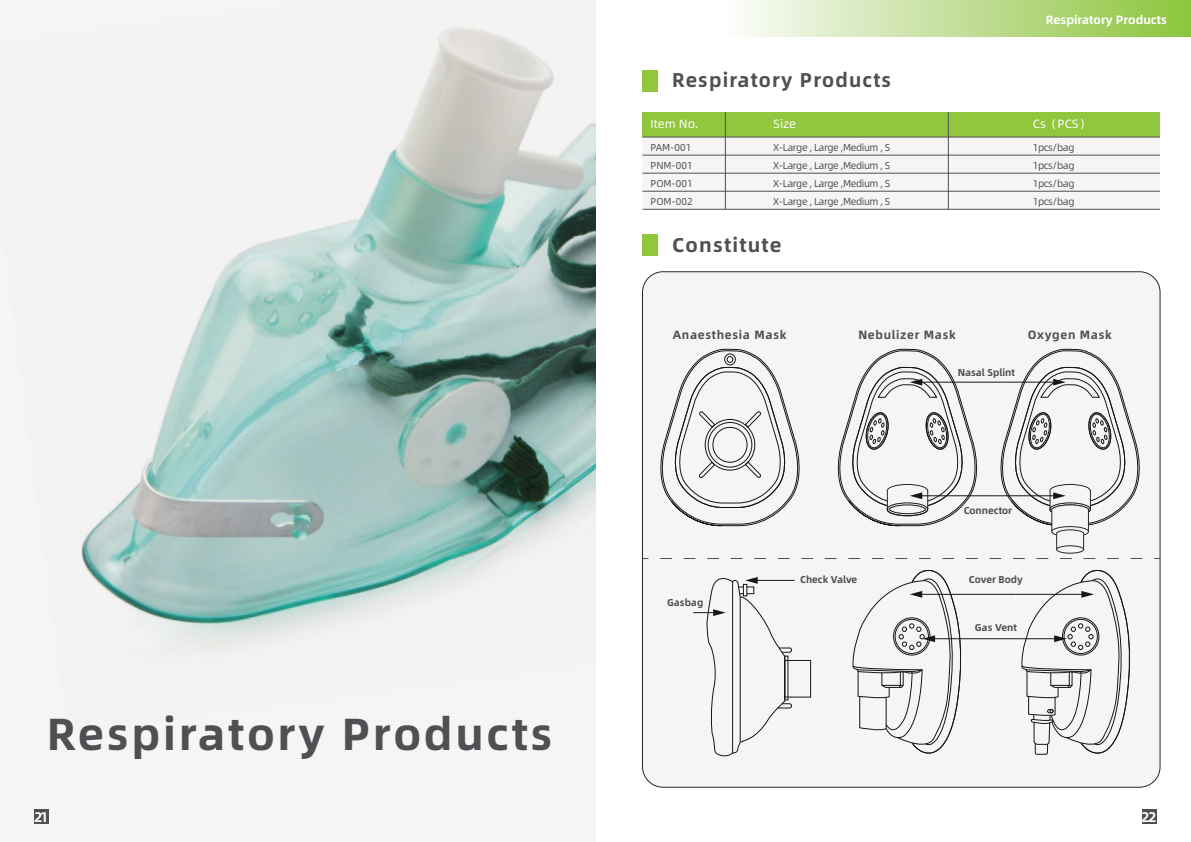
<style>
.page{position:relative;width:1191px;height:842px;background:#fff}
.page>*{position:absolute;margin:0;border:0;box-sizing:border-box;transform-origin:0 0}
.t1{font:45px "Alibaba Pu Hui Ti B";letter-spacing:.06em;color:#4e5053}
.t2{font:20px "Alibaba Pu Hui Ti B";letter-spacing:.06em;color:#4e5053}
.t3{font:14px "Alibaba Pu Hui Ti B";color:#fff}
.t4{font:12px "Alibaba Pu Hui Ti B";letter-spacing:.06em;color:#4e5053}
.t5{font:12px "Alibaba Pu Hui Ti B";color:#fff}
.t6{font:12px "Alibaba Pu Hui Ti R";color:#fff}
.t7{font:10px/18.2px "Alibaba Pu Hui Ti R";letter-spacing:-.04em;color:#4e5053;text-align:justify}
.t8{font:10px "Alibaba Pu Hui Ti B";color:#4e5053}
</style>
<div class="page">
<div style="left:642px;top:70px;width:16px;height:22px;background:#90c73d"></div>
<div style="left:642px;top:234px;width:16px;height:22px;background:#90c73d"></div>
<div style="left:642px;top:112px;width:518px;height:97px;background:#f6f5f5"></div>
<div style="left:642px;top:112px;width:518px;height:25px;background:#90c73d"></div>
<hr style="left:642px;top:155px;width:518px;height:1px;background:#4e5053">
<hr style="left:642px;top:173px;width:518px;height:1px;background:#4e5053">
<hr style="left:642px;top:191px;width:518px;height:1px;background:#4e5053">
<hr style="left:642px;top:209px;width:518px;height:1px;background:#4e5053">
<hr style="left:642px;top:137px;width:518px;height:1px;background:#4e5053">
<div style="left:0;top:0;width:595px;height:842px;background:#f6f5f5"></div>
<img style="left:81px;top:27px;width:514px;height:623px">
<div style="left:1142px;top:809px;width:14px;height:14px;background:#4e5053"></div>
<div style="left:34px;top:809px;width:14px;height:14px;background:#4e5053"></div>
<div style="left:725px;top:0;width:466px;height:37px;background:linear-gradient(to right,#fcfbfa,#8cc43c)"></div>
<div style="left:642px;top:272px;width:518px;height:515px;background:#f6f5f5;border-radius:21px"></div>
<svg style="left:660px;top:348px;width:140px;height:179px"></svg>
<div style="left:784px;top:660px;width:27px;height:37px;border:1px solid #121717"></div>
<hr style="left:751px;top:580px;width:43px;height:1px;background:#121717">
<svg style="left:693px;top:577px;width:99px;height:180px"></svg>
<hr style="left:915px;top:594px;width:100px;height:1px;background:#121717">
<hr style="left:915px;top:382px;width:89px;height:1px;background:#121717">
<hr style="left:928px;top:638px;width:89px;height:1px;background:#121717">
<hr style="left:1017px;top:638px;width:43px;height:1px;background:#121717">
<hr style="left:1015px;top:594px;width:73px;height:1px;background:#121717">
<svg style="left:1019px;top:569px;width:111px;height:186px"></svg>
<svg style="left:660px;top:558px;width:483px;height:1px"></svg>
<svg style="left:852px;top:569px;width:114px;height:185px"></svg>
<div style="left:893px;top:617px;width:37px;height:38px;border:1px solid #121717;border-radius:50%"></div>
<div style="left:1056px;top:545px;width:28px;height:8px;border:1px solid #282829;border-radius:50%"></div>
<hr style="left:915px;top:495px;width:81px;height:1px;background:#121717">
<svg style="left:837px;top:348px;width:147px;height:179px"></svg>
<svg style="left:993px;top:348px;width:147px;height:202px"></svg>
<hr style="left:725px;top:112px;width:1px;height:97px;background:#4e5053">
<hr style="left:948px;top:112px;width:1px;height:97px;background:#4e5053">
<h2 class="t2" style="left:672px;top:64px;width:220px">Respiratory Products</h2>
<p class="t5" style="left:1046px;top:10px;width:123px">Respiratory Products</p>
<p class="t6" style="left:650px;top:115px;width:49px">Item No.</p>
<p class="t6" style="left:773px;top:115px;width:25px">Size</p>
<p class="t6" style="left:1032px;top:115px;width:59px">Cs（PCS）</p>
<p class="t7" style="left:650px;top:137px;width:42px">PAM-001</p>
<p class="t7" style="left:1032px;top:137px;width:43px">1pcs/bag 1pcs/bag 1pcs/bag 1pcs/bag</p>
<p class="t7" style="left:773px;top:137px;width:119px">X-Large , Large ,Medium , S X-Large , Large ,Medium , S X-Large , Large ,Medium , S X-Large , Large ,Medium , S</p>
<p class="t7" style="left:650px;top:156px;width:44px">PNM-001<br>POM-001<br>POM-002</p>
<h2 class="t2" style="left:672px;top:229px;width:111px">Constitute</h2>
<p class="t4" style="left:673px;top:325px;width:115px">Anaesthesia Mask</p>
<p class="t4" style="left:858px;top:325px;width:99px">Nebulizer Mask</p>
<p class="t4" style="left:1027px;top:325px;width:86px">Oxygen Mask</p>
<p class="t8" style="left:957px;top:364px;width:59px">Nasal Splint</p>
<h1 class="t1" style="left:47px;top:698px;width:507px">Respiratory Products</h1>
<p class="t8" style="left:667px;top:595px;width:38px">Gasbag</p>
<p class="t8" style="left:963px;top:502px;width:50px">Connector</p>
<p class="t8" style="left:800px;top:572px;width:59px">Check Valve</p>
<p class="t8" style="left:969px;top:572px;width:55px">Cover Body</p>
<p class="t8" style="left:974px;top:620px;width:44px">Gas Vent</p>
<h3 class="t3" style="left:34px;top:806px;width:16px">21</h3>
<h3 class="t3" style="left:1141px;top:806px;width:17px">22</h3>
</div>
